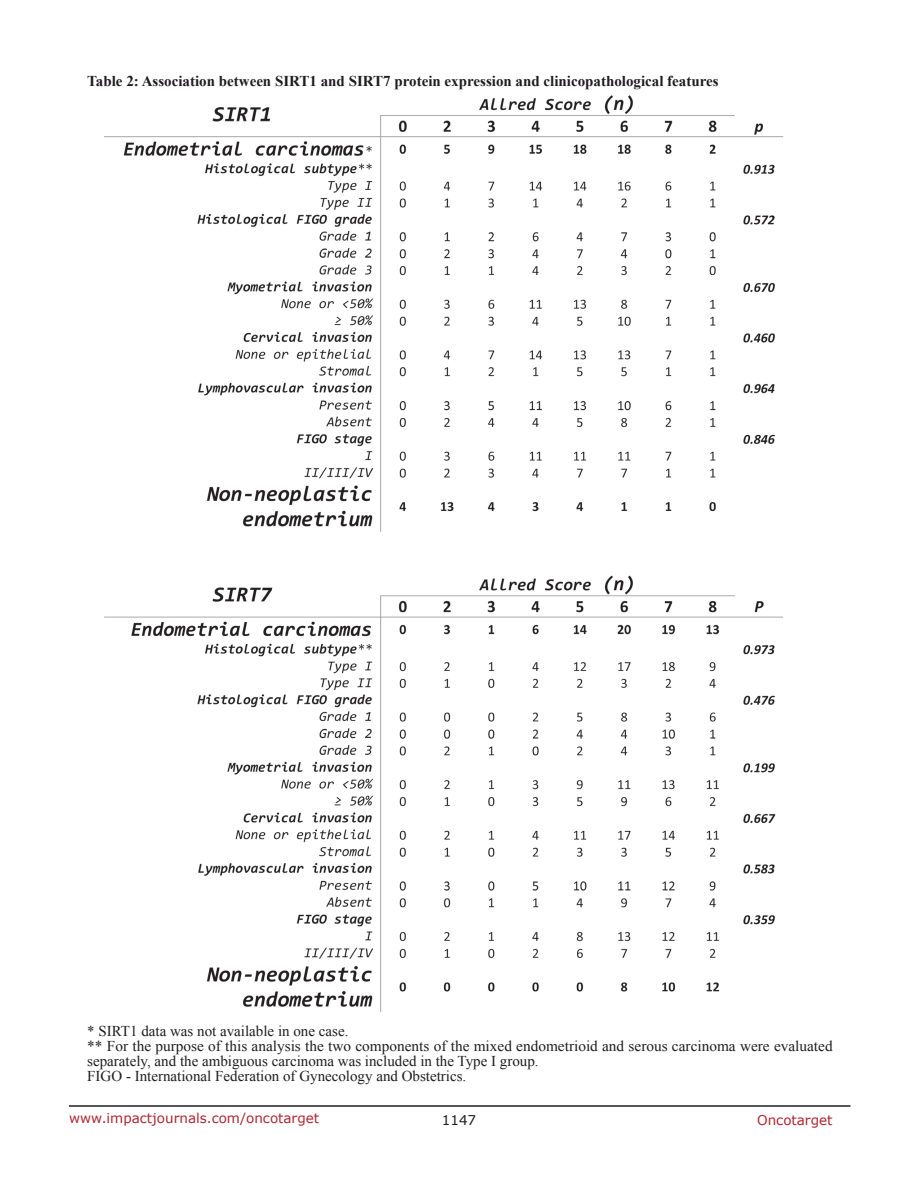
<style>
.page{position:relative;width:918px;height:1188px;background:#fff}
.page>*{position:absolute;margin:0;border:0;box-sizing:border-box;transform-origin:0 0}
.t1{font:15px/15px "Times New Roman";color:#201d20}
.t2{font:700 15px "Times New Roman";color:#201d20}
.t3{font:13.5px "Verdana";color:#ac2830}
.t4{font:13.5px "Verdana";color:#201d20}
</style>
<div class="page">
<hr style="left:69px;top:1105px;width:781px;height:2px;background:#231f20">
<img style="left:104px;top:95px;width:679px;height:917px">
<p class="t2" style="left:87px;top:70px;width:633px">Table 2: Association between SIRT 1 and SIRT7 protein expression and clinicopathological features</p>
<p class="t1" style="left:87px;top:1024px;width:747px">* SIRT1 data was not available in one case.<br>** For the purpose of this analysis the two components of the mixed endometrioid and serous carcinoma were evaluated separately, and the ambiguous carcinoma was included in the Type I group.<br>FIGO - International Federation of Gynecology and Obstetrics.</p>
<p class="t3" style="left:69px;top:1109px;width:252px">www.impactjournals.com/oncotarget</p>
<p class="t4" style="left:442px;top:1111px;width:36px">1147</p>
<p class="t3" style="left:757px;top:1111px;width:77px">Oncotarget</p>
</div>
